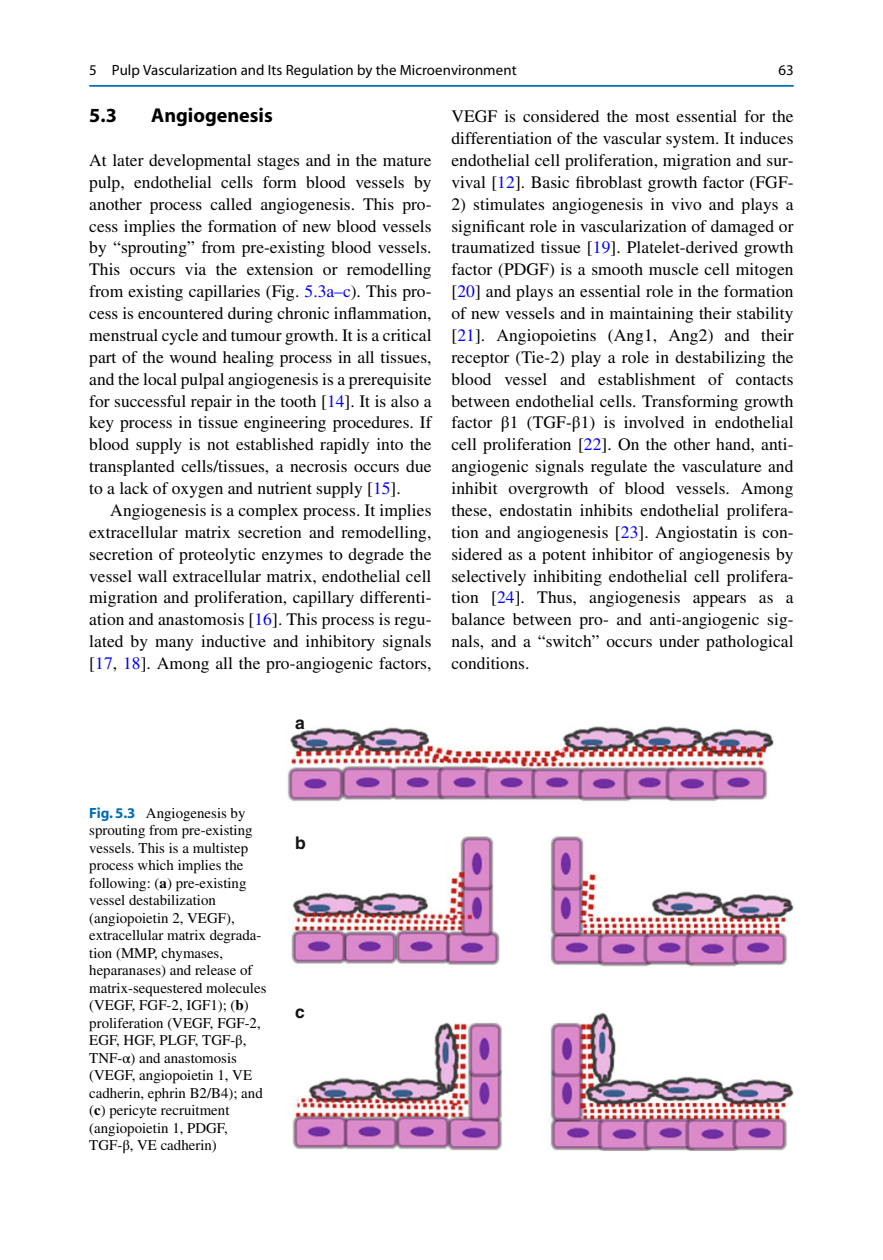
<style>
.page{position:relative;width:883px;height:1260px;background:#fff}
.page>*{position:absolute;margin:0;border:0;box-sizing:border-box;transform-origin:0 0}
.t1{font:700 20.12px "Myriad";color:#000}
.t2{font:17.5px/21.9px "Times";letter-spacing:.005em;color:#000;text-align:justify}
.t3{font:700 17.5px "Helvetica";color:#131413}
.t4{font:14.88px/17.5px "Times";color:#000}
.t5{font:14.88px "Myriad";color:#000}
.s1{color:#0000fa}
.s2{font-family:"STIX General"}
.s3{font-family:"Myriad";font-weight:700;color:#006db6}
.s4{font-weight:700}
</style>
<div class="page">
<img style="left:287px;top:726px;width:507px;height:424px">
<hr style="left:89px;top:85px;width:705px;height:2px;background:#006db6">
<p class="t5" style="left:89px;top:64px;width:429px">5 Pulp Vascularization and Its Regulation by the Microenvironment</p>
<p class="t5" style="left:779px;top:64px;width:17px">63</p>
<p class="t1" style="left:89px;top:108px;width:29px">5.3</p>
<p class="t1" style="left:151px;top:108px;width:123px">Angiogenesis</p>
<p class="t2" style="left:89px;top:151px;width:344px">At later developmental stages and in the mature pulp, endothelial cells form blood vessels by another process called angiogenesis. This pro&shy;cess implies the formation of new blood vessels by “sprouting” from pre-existing blood vessels.<br>This occurs via the extension or remodelling from existing capillaries (Fig. <span class="s1">5.3a–c</span> ). This pro&shy;cess is encountered during chronic inflammation, menstrual cycle and tumour growth. It is a critical part of the wound healing process in all tissues, and the local pulpal angiogenesis is a prerequisite for successful repair in the tooth [ <span class="s1">14</span> ]. It is also a key process in tissue engineering procedures. If blood supply is not established rapidly into the transplanted cells/tissues, a necrosis occurs due to a lack of oxygen and nutrient supply [ <span class="s1">15</span> ].</p>
<p class="t2" style="left:89px;top:501px;width:344px;text-indent:21px">Angiogenesis is a complex process. It implies extracellular matrix secretion and remodelling, secretion of proteolytic enzymes to degrade the vessel wall extracellular matrix, endothelial cell migration and proliferation, capillary differenti&shy;ation and anastomosis [ <span class="s1">16</span> ]. This process is regu&shy;lated by many inductive and inhibitory signals [ <span class="s1">17</span> , <span class="s1">18</span> ]. Among all the pro-angiogenic factors,</p>
<p class="t3" style="left:295px;top:716px;width:11px">a</p>
<p class="t2" style="left:451px;top:107px;width:344px">VEGF is considered the most essential for the differentiation of the vascular system. It induces endothelial cell proliferation, migration and sur&shy;vival [ <span class="s1">12</span> ]. Basic fibroblast growth factor (FGF-</p>
<p class="t2" style="left:451px;top:195px;width:344px">2) stimulates angiogenesis in vivo and plays a significant role in vascularization of damaged or traumatized tissue [ <span class="s1">19</span> ]. Platelet-derived growth factor (PDGF) is a smooth muscle cell mitogen [ <span class="s1">20</span> ] and plays an essential role in the formation of new vessels and in maintaining their stability [ <span class="s1">21</span> ]. Angiopoietins (Ang1, Ang2) and their receptor (Tie-2) play a role in destabilizing the blood vessel and establishment of contacts between endothelial cells. Transforming growth factor <span class="s2">β</span>1 (TGF-<span class="s2">β</span>1) is involved in endothelial cell proliferation [ <span class="s1">22</span> ]. On the other hand, anti&shy;angiogenic signals regulate the vasculature and inhibit overgrowth of blood vessels. Among these, endostatin inhibits endothelial prolifera&shy;tion and angiogenesis [ <span class="s1">23</span> ]. Angiostatin is con&shy;sidered as a potent inhibitor of angiogenesis by selectively inhibiting endothelial cell prolifera&shy;tion [ <span class="s1">24</span> ]. Thus, angiogenesis appears as a balance between pro- and anti-angiogenic sig&shy;nals, and a “switch” occurs under pathological conditions.</p>
<p class="t4" style="left:89px;top:806px;width:179px"><span class="s3">Fig. 5.3</span> Angiogenesis by sprouting from pre-existing vessels. This is a multistep process which implies the following: ( <span class="s4">a</span> ) pre-existing vessel destabilization (angiopoietin 2, VEGF), extracellular matrix degrada&shy;tion (MMP, chymases, heparanases) and release of matrix-sequestered molecules (VEGF, FGF-2, IGF1); ( <span class="s4">b</span> ) proliferation (VEGF, FGF-2,<br>EGF, HGF, PLGF, TGF-<span class="s2">β</span>,<br>TNF-<span class="s2">α</span>) and anastomosis (VEGF, angiopoietin 1, VE cadherin, ephrin B2/B4); and ( <span class="s4">c</span> ) pericyte recruitment (angiopoietin 1, PDGF,<br>TGF-<span class="s2">β</span>, VE cadherin)</p>
<p class="t3" style="left:295px;top:837px;width:12px">b</p>
<p class="t3" style="left:295px;top:1006px;width:11px">c</p>
</div>
